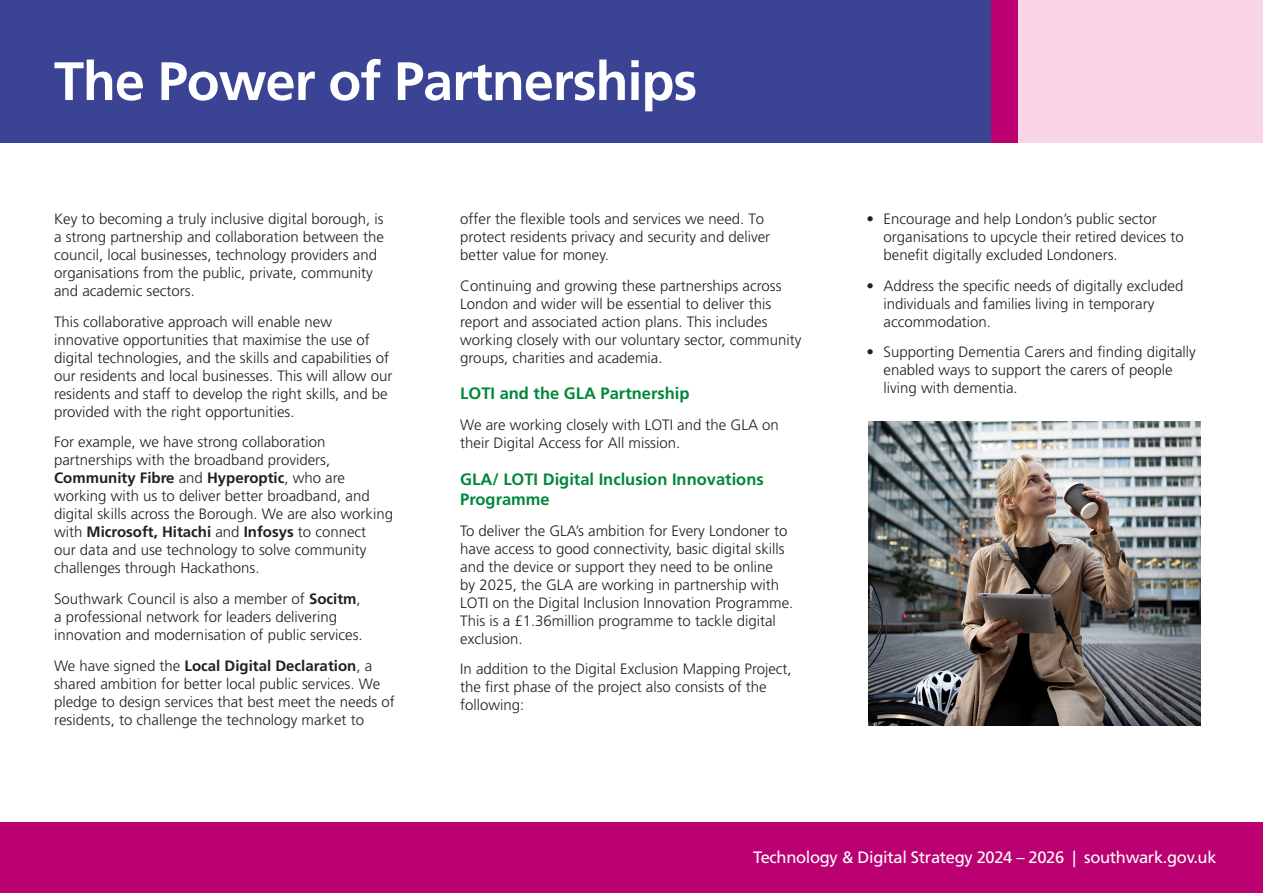
<style>
.page{position:relative;width:1263px;height:893px;background:#fff}
.page>*{position:absolute;margin:0;border:0;box-sizing:border-box;transform-origin:0 0}
.t1{font:700 54px "Frutiger LT Std";letter-spacing:-.02em;color:#fff}
.t2{font:700 16.5px/19.8px "Frutiger LT Std";color:#00873b}
.t3{font:16.5px "Frutiger LT Std";letter-spacing:-.02em;color:#fff}
.t4{font:300 15px/18px "Frutiger LT Std";color:#231f20}
.s1{font-weight:700}
</style>
<div class="page">
<div style="left:0;top:822px;width:1263px;height:71px;background:#bb0071"></div>
<div style="left:0;top:0;width:996px;height:143px;background:#3b4395"></div>
<div style="left:991px;top:0;width:32px;height:143px;background:#bb0071"></div>
<div style="left:1018px;top:0;width:245px;height:143px;background:#fad5e5"></div>
<img style="left:868px;top:422px;width:333px;height:303px">
<p class="t1" style="left:54px;top:50px;width:645px">The Power of Partnerships</p>
<p class="t4" style="left:54px;top:210px;width:331px">Key to becoming a truly inclusive digital borough, is a strong partnership and collaboration between the council, local businesses, technology providers and organisations from the public, private, community and academic sectors.</p>
<p class="t4" style="left:54px;top:313px;width:340px">This collaborative approach will enable new innovative opportunities that maximise the use of digital technologies, and the skills and capabilities of our residents and local businesses. This will allow our residents and staff to develop the right skills, and be provided with the right opportunities.</p>
<p class="t4" style="left:54px;top:433px;width:340px">For example, we have strong collaboration partnerships with the broadband providers, <span class="s1">Community Fibre</span> and <span class="s1">Hyperoptic</span>, who are working with us to deliver better broadband, and digital skills across the Borough. We are also working with <span class="s1">Microsoft, Hitachi</span> and <span class="s1">Infosys</span> to connect<br>our data and use technology to solve community challenges through Hackathons.</p>
<p class="t4" style="left:54px;top:590px;width:310px">Southwark Council is also a member of <span class="s1">Socitm</span>, a professional network for leaders delivering innovation and modernisation of public services.</p>
<p class="t4" style="left:54px;top:657px;width:342px">We have signed the <span class="s1">Local Digital Declaration</span>, a shared ambition for better local public services. We pledge to design services that best meet the needs of residents, to challenge the technology market to</p>
<p class="t4" style="left:460px;top:210px;width:311px">offer the flexible tools and services we need. To protect residents privacy and security and deliver better value for money.</p>
<p class="t4" style="left:460px;top:277px;width:343px">Continuing and growing these partnerships across London and wider will be essential to deliver this report and associated action plans. This includes working closely with our voluntary sector, community groups, charities and academia.</p>
<p class="t2" style="left:460px;top:384px;width:231px">LOTI and the GLA Partnership</p>
<p class="t4" style="left:460px;top:416px;width:320px">We are working closely with LOTI and the GLA on their Digital Access for All mission.</p>
<p class="t2" style="left:460px;top:469px;width:305px">GLA/ LOTI Digital Inclusion Innovations<br>Programme</p>
<p class="t4" style="left:460px;top:522px;width:335px">To deliver the GLA’s ambition for Every Londoner to have access to good connectivity, basic digital skills and the device or support they need to be online<br>by 2025, the GLA are working in partnership with LOTI on the Digital Inclusion Innovation Programme.<br>This is a £1.36million programme to tackle digital exclusion.</p>
<p class="t4" style="left:460px;top:660px;width:333px">In addition to the Digital Exclusion Mapping Project, the first phase of the project also consists of the following:</p>
<p class="t4" style="left:883px;top:210px;width:302px;text-indent:-17px">• Encourage and help London’s public sector organisations to upcycle their retired devices to benefit digitally excluded Londoners.</p>
<p class="t4" style="left:883px;top:277px;width:301px;text-indent:-17px">• Address the specific needs of digitally excluded individuals and families living in temporary accommodation.</p>
<p class="t4" style="left:883px;top:343px;width:314px;text-indent:-17px">• Supporting Dementia Carers and finding digitally enabled ways to support the carers of people living with dementia.</p>
<p class="t3" style="left:753px;top:848px;width:465px">Technology &amp; Digital Strategy 2024 – 2026 | southwark.gov.uk</p>
</div>
